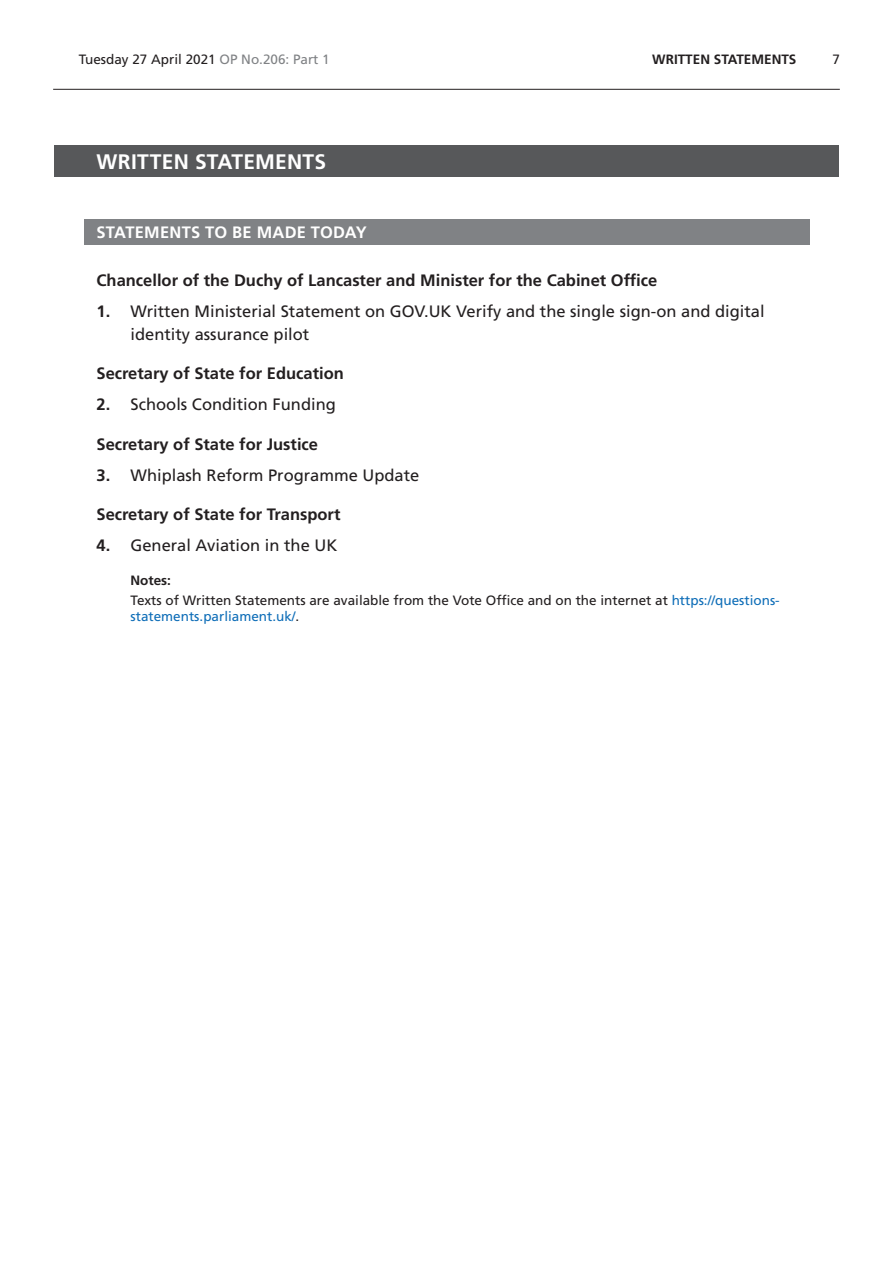
<style>
.page{position:relative;width:893px;height:1263px;background:#fff}
.page>*{position:absolute;margin:0;border:0;box-sizing:border-box;transform-origin:0 0}
.Heading1Grey{font:700 21px "Frutiger LT Std";letter-spacing:.01em;color:#fff}
.t1{font:16.5px/22.5px "Frutiger LT Std";color:#231f20}
.BoldTimingHeading{font:700 16.5px "Frutiger LT Std";color:#231f20}
.Heading2Grey{font:700 16.5px "Frutiger LT Std";letter-spacing:.015em;color:#fff}
.NotesText{font:13.5px/16.5px "Frutiger LT Std";color:#231f20}
.NotesTag{font:700 13.5px "Frutiger LT Std";color:#231f20}
.s1{color:#808285}
.s2{font-weight:700}
.s3{color:#0f6eb8}
</style>
<div class="page">
<hr style="left:53px;top:89px;width:787px;height:1px;background:#231f20">
<div style="left:54px;top:146px;width:785px;height:31px;background:#57585a"></div>
<div style="left:84px;top:219px;width:725px;height:25px;background:#808285"></div>
<p class="NotesText" style="left:79px;top:51px;width:253px">Tuesday 27 April 2021 <span class="s1">OP No.206: Part 1</span></p>
<p class="NotesTag" style="left:652px;top:52px;width:22px">Written</p>
<p class="NotesTag" style="left:714px;top:52px;width:17px">Statements</p>
<p class="NotesText" style="left:832px;top:51px;width:9px">7</p>
<h2 class="Heading1Grey" style="left:97px;top:149px;width:231px">WRITTEN STATEMENTS</h2>
<h2 class="Heading2Grey" style="left:97px;top:223px;width:272px">STATEMENTS TO BE MADE TODAY</h2>
<p class="BoldTimingHeading" style="left:97px;top:271px;width:562px">Chancellor of the Duchy of Lancaster and Minister for the Cabinet Office</p>
<p class="t1" style="left:131px;top:300px;width:636px;text-indent:-34px"><span class="s2">1.</span> Written Ministerial Statement on GOV.UK Verify and the single sign-on and digital identity assurance pilot</p>
<p class="BoldTimingHeading" style="left:97px;top:364px;width:249px">Secretary of State for Education</p>
<p class="t1" style="left:97px;top:393px;width:241px"><span class="s2">2.</span> Schools Condition Funding</p>
<p class="BoldTimingHeading" style="left:97px;top:434px;width:223px">Secretary of State for Justice</p>
<p class="t1" style="left:97px;top:464px;width:324px"><span class="s2">3.</span> Whiplash Reform Programme Update</p>
<p class="BoldTimingHeading" style="left:97px;top:505px;width:245px">Secretary of State for Transport</p>
<p class="t1" style="left:97px;top:534px;width:242px"><span class="s2">4.</span> General Aviation in the UK</p>
<p class="NotesTag" style="left:131px;top:573px;width:42px">Notes:</p>
<p class="NotesText" style="left:131px;top:592px;width:651px">Texts of Written Statements are available from the Vote Office and on the internet at <span class="s3">https://questions&shy;statements.parliament.uk/</span>.</p>
</div>
